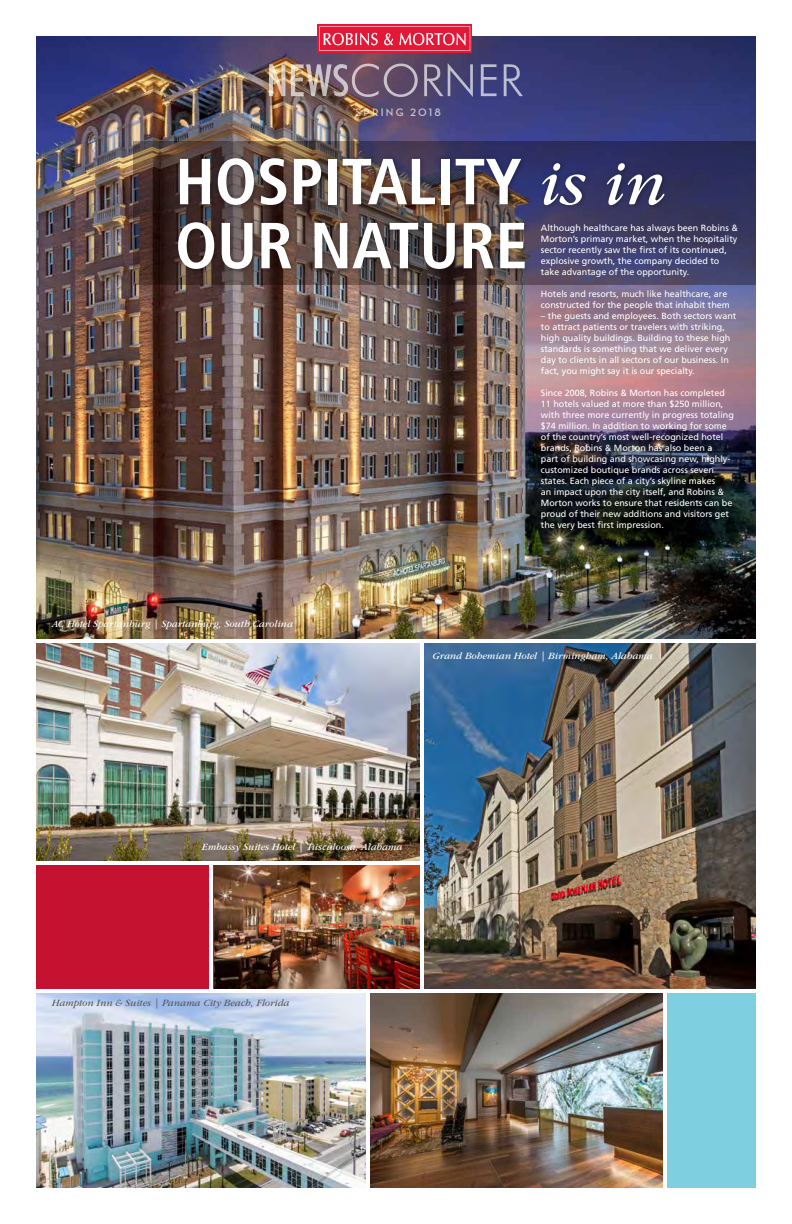
<style>
.page{position:relative;width:792px;height:1224px;background:#fff}
.page>*{position:absolute;margin:0;border:0;box-sizing:border-box;transform-origin:0 0}
.t1{font:700 condensed 65px/64px "Frutiger LT Std";color:#fff}
.t2{font:700 11px "Neutra Disp";letter-spacing:.2em;color:#fff}
.t3{font:italic 10px "ITC Garamond Std";color:#fff}
.t4{font:italic 10px "ITC Garamond Std";color:#58595b}
.t5{font:9px/11px "Frutiger LT Std";color:#fff}
.s1{font-family:"ITC Garamond Std";font-weight:400;font-style:italic;font-stretch:normal}
</style>
<div class="page">
<img style="left:36px;top:36px;width:720px;height:603px">
<div style="left:317px;top:24px;width:155px;height:29px;background:#e31837"></div>
<svg style="left:319px;top:26px;width:151px;height:25px"></svg>
<img style="left:269px;top:63px;width:254px;height:34px">
<img style="left:213px;top:865px;width:207px;height:124px">
<img style="left:36px;top:993px;width:627px;height:195px">
<img style="left:424px;top:643px;width:332px;height:346px">
<img style="left:36px;top:643px;width:384px;height:218px">
<div style="left:36px;top:863px;width:177px;height:127px;background:#c41230"></div>
<div style="left:665px;top:990px;width:91px;height:198px;background:#7ed0e0"></div>
<hr style="left:35px;top:990px;width:721px;height:3px;background:#fff">
<hr style="left:366px;top:991px;width:4px;height:214px;background:#fff">
<hr style="left:210px;top:863px;width:3px;height:128px;background:#fff">
<hr style="left:663px;top:991px;width:3px;height:199px;background:#fff">
<hr style="left:35px;top:862px;width:387px;height:3px;background:#fff">
<svg style="left:133px;top:141px;width:623px;height:144px;background:#40374d"></svg>
<div style="left:174px;top:154px;width:496px;height:121px;background:#000;opacity:.35"></div>
<p class="t2" style="left:356px;top:106px;width:87px">SPRING 2018</p>
<h1 class="t1" style="left:175px;top:150px;width:492px">HOSPITALITY <span class="s1">is in<br></span>OUR NATURE</h1>
<p class="t5" style="left:541px;top:222px;width:199px">Although healthcare has always been Robins &amp; Morton’s primary market, when the hospitality sector recently saw the first of its continued, explosive growth, the company decided to take advantage of the opportunity.</p>
<p class="t5" style="left:541px;top:288px;width:191px">Hotels and resorts, much like healthcare, are constructed for the people that inhabit them</p>
<p class="t5" style="left:541px;top:310px;width:197px">– the guests and employees. Both sectors want to attract patients or travelers with striking, high quality buildings. Building to these high standards is something that we deliver every day to clients in all sectors of our business. In fact, you might say it is our specialty.</p>
<p class="t5" style="left:541px;top:387px;width:195px">Since 2008, Robins &amp; Morton has completed 11 hotels valued at more than $250 million, with three more currently in progress totaling $74 million. In addition to working for some of the country’s most well-recognized hotel brands, Robins &amp; Morton has also been a<br>part of building and showcasing new, highly&shy;customized boutique brands across seven states. Each piece of a city’s skyline makes<br>an impact upon the city itself, and Robins &amp; Morton works to ensure that residents can be proud of their new additions and visitors get the very best first impression.</p>
<p class="t3" style="left:52px;top:619px;width:243px">AC Hotel Spartanburg | Spartanburg, South Carolina</p>
<p class="t3" style="left:433px;top:651px;width:222px">Grand Bohemian Hotel | Birmingham, Alabama</p>
<p class="t3" style="left:202px;top:842px;width:202px">Embassy Suites Hotel | Tuscaloosa, Alabama</p>
<p class="t4" style="left:52px;top:998px;width:239px">Hampton Inn &amp; Suites | Panama City Beach, Florida</p>
</div>
